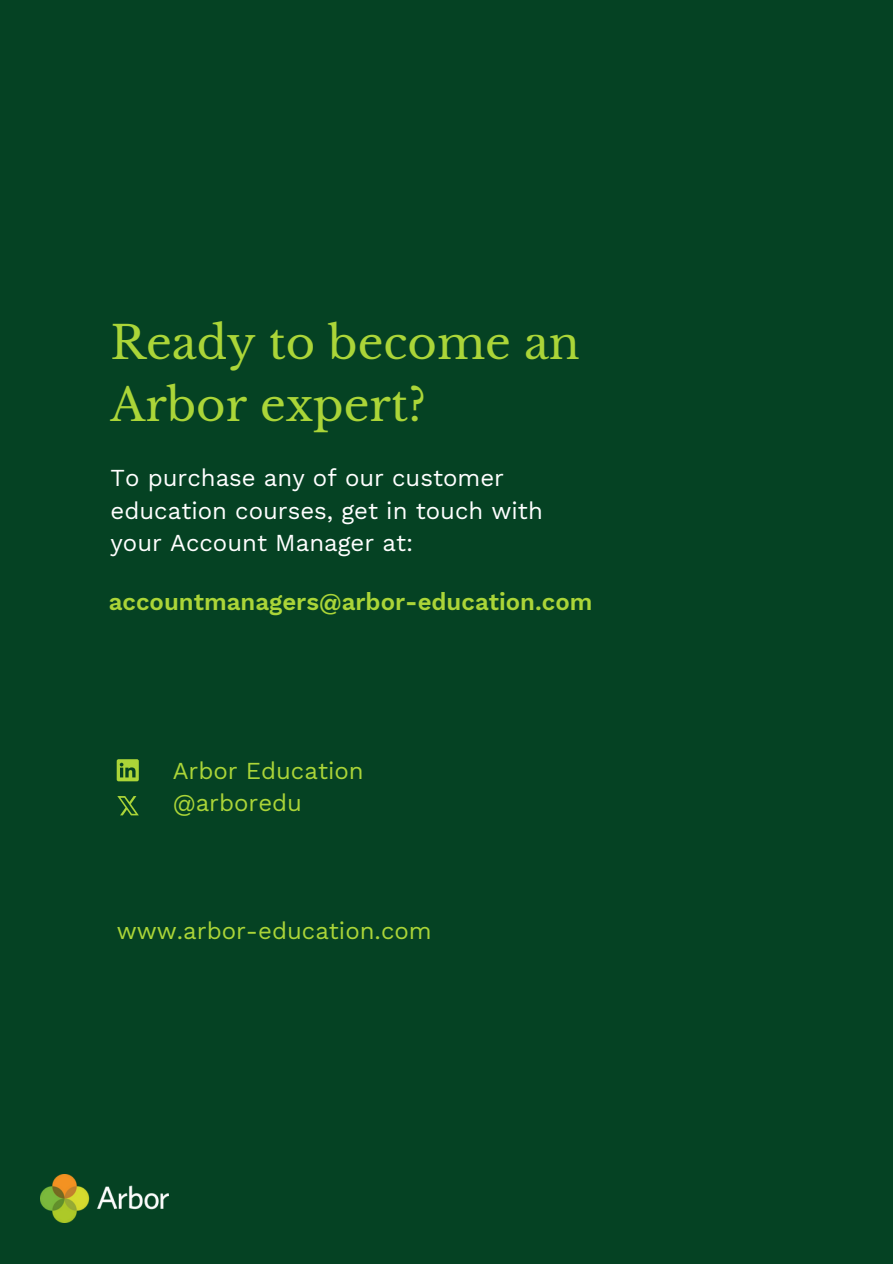
<style>
.page{position:relative;width:893px;height:1264px;background:#fff}
.page>*{position:absolute;margin:0;border:0;box-sizing:border-box;transform-origin:0 0}
.t1{font:45px/61.8px "Libre Baskerville";color:#abd538}
.t2{font:24px/32.7px "Work Sans";color:#fff}
.t3{font:24px "Work Sans";color:#abd538}
.t4{font:600 24px "Work Sans";color:#abd538}
</style>
<div class="page">
<div style="left:0;top:0;width:892px;height:1263px;background:#054223"></div>
<svg style="left:117px;top:759px;width:22px;height:22px"></svg>
<img style="left:40px;top:1174px;width:128px;height:48px">
<svg style="left:117px;top:796px;width:22px;height:19px"></svg>
<p class="t1" style="left:111px;top:312px;width:471px">Ready to become an<br>Arbor expert?</p>
<p class="t2" style="left:111px;top:461px;width:434px">To purchase any of our customer education courses, get in touch with your Account Manager at:</p>
<p class="t4" style="left:109px;top:587px;width:485px">accountmanagers@arbor-education.com</p>
<p class="t3" style="left:173px;top:756px;width:192px">Arbor Education</p>
<h2 class="t3" style="left:173px;top:788px;width:131px">@arboredu</h2>
<p class="t3" style="left:117px;top:917px;width:316px">www.arbor-education.com</p>
</div>
